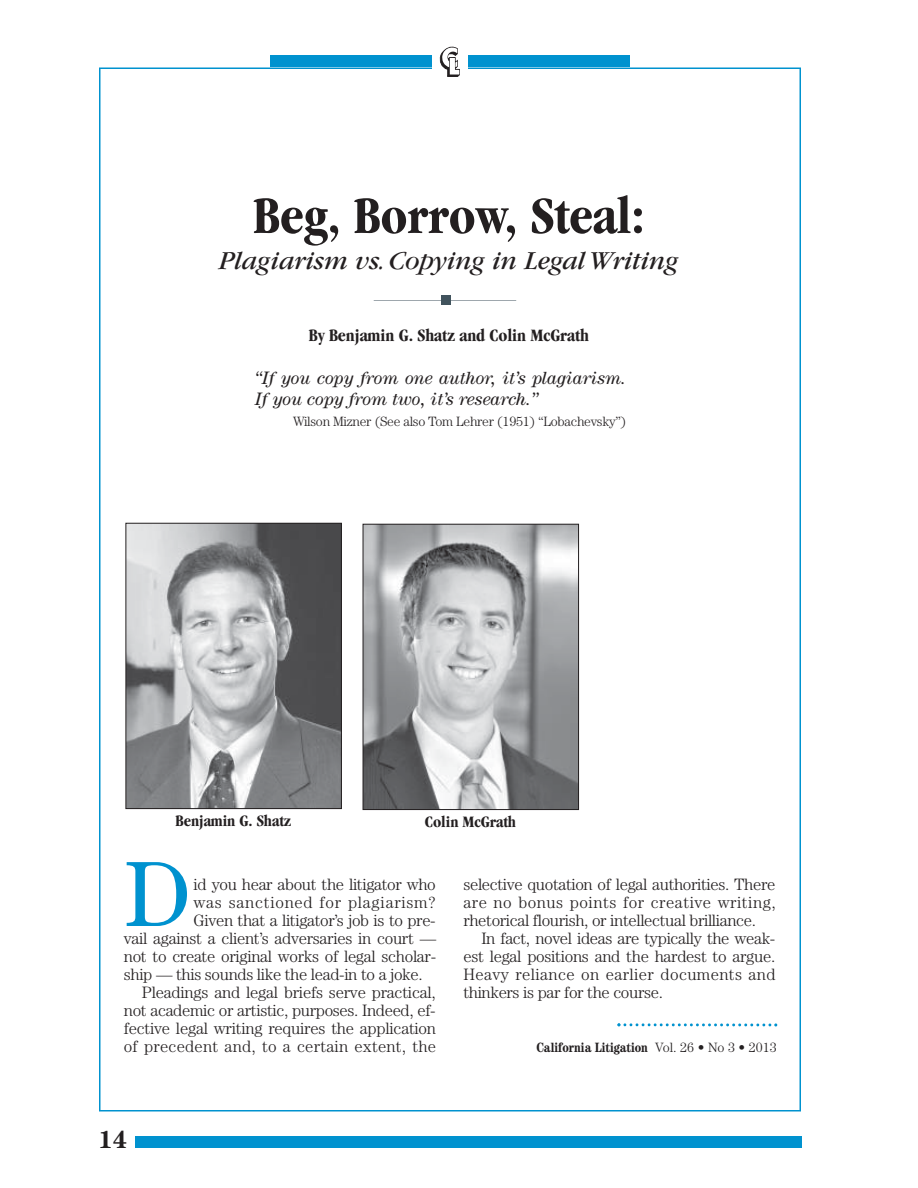
<style>
.page{position:relative;width:918px;height:1188px;background:#fff}
.page>*{position:absolute;margin:0;border:0;box-sizing:border-box;transform-origin:0 0}
.t1{font:92.85px "Century";color:#0092cf}
.t2{font:700 condensed 54px "Garamond";letter-spacing:-.005em;color:#231f20}
.t3{font:italic 27px "Garamond";letter-spacing:-.005em;color:#231f20}
.t4{font:700 24.75px "Century";color:#231f20}
.t5{font:italic 18px/21px "Century";letter-spacing:-.005em;color:#231f20}
.t6{font:700 condensed 18px "Garamond";letter-spacing:-.005em;color:#231f20}
.t7{font:300 16.5px/18px "Century";letter-spacing:-.02em;color:#231f20;text-align:justify}
.t8{font:300 16.5px "Century";letter-spacing:.015em;color:#231f20}
.t9{font:300 16.5px "Century";letter-spacing:.045em;color:#231f20}
.t10{font:700 condensed 16.5px "Garamond";letter-spacing:-.005em;color:#231f20}
.t11{font:300 13.5px "Century";letter-spacing:-.02em;color:#231f20}
.t12{font:700 condensed 13.5px "Century";color:#231f20}
.s1{font-weight:300;font-stretch:normal}
</style>
<div class="page">
<div style="left:270px;top:56px;width:162px;height:12px;background:#0092cf"></div>
<div style="left:468px;top:56px;width:162px;height:12px;background:#0092cf"></div>
<div style="left:135px;top:1136px;width:666px;height:12px;background:#0092cf"></div>
<svg style="left:439px;top:46px;width:21px;height:31px"></svg>
<hr style="left:374px;top:299px;width:142px;height:2px;background:#41535d">
<div style="left:441px;top:296px;width:9px;height:9px;background:#41535d"></div>
<svg style="left:618px;top:1023px;width:159px;height:3px"></svg>
<img style="left:128px;top:525px;width:212px;height:282px">
<div style="left:126px;top:523px;width:216px;height:286px;border:1px solid #231f20"></div>
<img style="left:365px;top:526px;width:212px;height:282px">
<div style="left:363px;top:524px;width:216px;height:286px;border:1px solid #231f20"></div>
<h2 class="t2" style="left:253px;top:195px;width:393px">Beg, Borrow, Steal:</h2>
<h3 class="t3" style="left:219px;top:251px;width:461px">Plagiarism vs.Copying in Legal Writing</h3>
<p class="t6" style="left:309px;top:328px;width:282px">By Benjamin G. Shatz and Colin McGrath</p>
<p class="t5" style="left:255px;top:369px;width:373px">“If you copy from one author, it’s plagiarism.<br>If you copy from two, it’s research.”</p>
<p class="t11" style="left:293px;top:416px;width:335px">Wilson Mizner (See also Tom Lehrer (1951) “Lobachevsky”)</p>
<p class="t10" style="left:176px;top:815px;width:117px">Benjamin G. Shatz</p>
<p class="t10" style="left:425px;top:816px;width:93px">Colin McGrath</p>
<h1 class="t1" style="left:124px;top:862px;width:69px">D</h1>
<p class="t7" style="left:194px;top:877px;width:244px">id you hear about the litigator who</p>
<p class="t9" style="left:194px;top:897px;width:244px">was sanctioned for plagiarism?</p>
<p class="t7" style="left:194px;top:913px;width:244px">Given that a litigator’s job is to pre-</p>
<p class="t7" style="left:124px;top:931px;width:314px">vail against a client’s adversaries in court —</p>
<p class="t7" style="left:124px;top:949px;width:314px">not to create original works of legal scholar-</p>
<p class="t7" style="left:124px;top:967px;width:300px">ship — this sounds like the lead-in to a joke.</p>
<p class="t7" style="left:142px;top:985px;width:295px">Pleadings and legal briefs serve practical,</p>
<p class="t7" style="left:124px;top:1003px;width:313px">not academic or artistic, purposes. Indeed, ef-</p>
<p class="t7" style="left:124px;top:1021px;width:314px">fective legal writing requires the application</p>
<p class="t8" style="left:124px;top:1041px;width:314px">of precedent and, to a certain extent, the</p>
<p class="t7" style="left:463px;top:877px;width:314px">selective quotation of legal authorities. There are no bonus points for creative writing, rhetorical flourish, or intellectual brilliance.</p>
<p class="t7" style="left:463px;top:931px;width:314px;text-indent:18px">In fact, novel ideas are typically the weak&shy;est legal positions and the hardest to argue.<br>Heavy reliance on earlier documents and thinkers is par for the course.</p>
<p class="t12" style="left:536px;top:1043px;width:242px">California Litigation <span class="s1">Vol. 26 • No 3 • 2013</span></p>
<h3 class="t4" style="left:99px;top:1131px;width:30px">14</h3>
</div>
